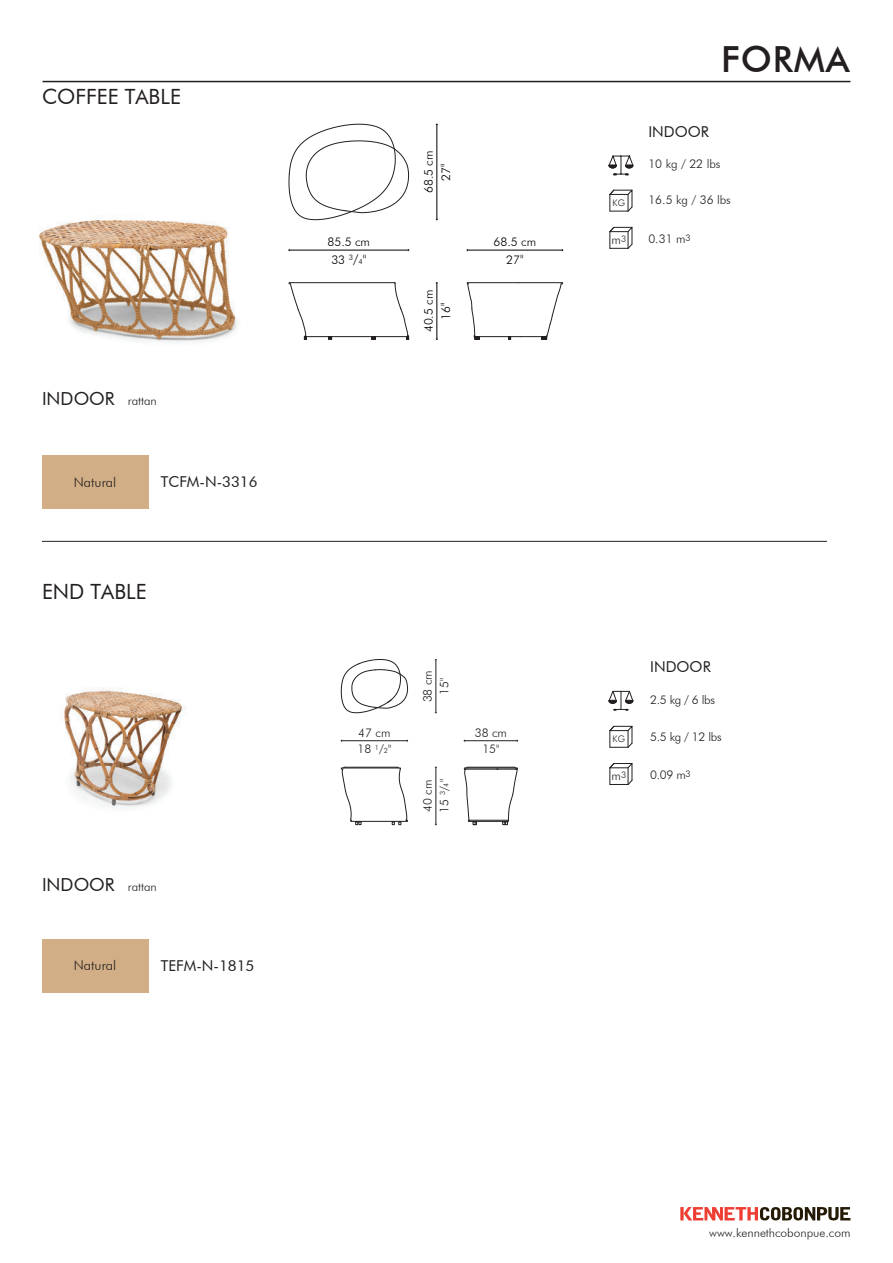
<style>
.page{position:relative;width:893px;height:1263px;background:#fff}
.page>*{position:absolute;margin:0;border:0;box-sizing:border-box;transform-origin:0 0}
.t1{font:500 36px "Futura BT";letter-spacing:.025em;color:#231f20}
.t2{font:21px "Futura BT";color:#231f20}
.t3{font:18px "Futura BT";color:#231f20}
.t4{font:15px "Futura BT";color:#231f20}
.t5{font:300 13.5px "Futura BT";color:#231f20}
.t6{font:300 12px/17px "Futura BT";color:#231f20}
.t7{font:300 12px/17.5px "Futura BT";color:#000;text-align:center}
.t8{font:300 9px "Futura BT";color:#231f20}
.s1{font-weight:300;font-size:12px}
.s2{font-size:13.2px}
.s3{font-size:7.5px}
.s4{font-size:7.2px}
.s5{font-size:9px}
</style>
<div class="page">
<hr style="left:43px;top:81px;width:807px;height:1px;background:#231f20">
<svg style="left:608px;top:155px;width:26px;height:20px"></svg>
<svg style="left:609px;top:189px;width:24px;height:23px"></svg>
<svg style="left:609px;top:226px;width:24px;height:23px"></svg>
<hr style="left:42px;top:541px;width:785px;height:1px;background:#231f20">
<svg style="left:608px;top:690px;width:26px;height:20px"></svg>
<svg style="left:609px;top:725px;width:24px;height:23px"></svg>
<svg style="left:609px;top:763px;width:24px;height:22px"></svg>
<div style="left:42px;top:939px;width:106px;height:54px;background:#d1ae85"></div>
<div style="left:42px;top:456px;width:106px;height:53px;background:#d1ae85"></div>
<svg style="left:680px;top:1207px;width:170px;height:13px"></svg>
<hr style="left:289px;top:250px;width:120px;height:1px;background:#000">
<hr style="left:467px;top:250px;width:96px;height:1px;background:#000">
<hr style="left:437px;top:124px;width:1px;height:96px;background:#000">
<hr style="left:437px;top:283px;width:1px;height:56px;background:#000">
<hr style="left:372px;top:336px;width:37px;height:1px;background:#231f20">
<hr style="left:331px;top:336px;width:41px;height:1px;background:#231f20">
<hr style="left:290px;top:282px;width:104px;height:1px;background:#231f20">
<svg style="left:289px;top:282px;width:43px;height:58px"></svg>
<svg style="left:371px;top:337px;width:5px;height:3px"></svg>
<svg style="left:394px;top:282px;width:15px;height:58px"></svg>
<hr style="left:475px;top:336px;width:34px;height:1px;background:#231f20">
<hr style="left:468px;top:282px;width:51px;height:1px;background:#231f20">
<svg style="left:467px;top:282px;width:13px;height:58px"></svg>
<svg style="left:508px;top:282px;width:55px;height:58px"></svg>
<svg style="left:289px;top:124px;width:120px;height:96px"></svg>
<hr style="left:341px;top:740px;width:67px;height:1px;background:#231f20">
<hr style="left:464px;top:740px;width:53px;height:1px;background:#231f20">
<hr style="left:436px;top:767px;width:1px;height:58px;background:#231f20">
<hr style="left:436px;top:659px;width:1px;height:54px;background:#231f20">
<div style="left:344px;top:767px;width:54px;height:1px;border:1px solid #231f20"></div>
<hr style="left:342px;top:768px;width:58px;height:1px;background:#231f20">
<svg style="left:341px;top:768px;width:20px;height:57px"></svg>
<hr style="left:351px;top:821px;width:56px;height:1px;background:#231f20">
<svg style="left:392px;top:768px;width:16px;height:57px"></svg>
<svg style="left:341px;top:659px;width:67px;height:54px"></svg>
<div style="left:467px;top:767px;width:48px;height:1px;border:1px solid #231f20"></div>
<hr style="left:465px;top:768px;width:52px;height:1px;background:#231f20">
<hr style="left:465px;top:769px;width:52px;height:1px;background:#231f20">
<hr style="left:469px;top:821px;width:39px;height:1px;background:#231f20">
<hr style="left:469px;top:820px;width:39px;height:1px;background:#231f20">
<svg style="left:464px;top:768px;width:13px;height:57px"></svg>
<svg style="left:497px;top:768px;width:21px;height:57px"></svg>
<img style="left:64px;top:688px;width:121px;height:121px">
<img style="left:39px;top:220px;width:199px;height:123px">
<h2 class="t2" style="left:42px;top:84px;width:140px">COFFEE TABLE</h2>
<h3 class="t3" style="left:42px;top:388px;width:116px">INDOOR <span class="s1">rattan</span></h3>
<p class="t5" style="left:74px;top:474px;width:44px">Natural</p>
<p class="t4" style="left:161px;top:473px;width:98px">TCFM-N-3316</p>
<h2 class="t2" style="left:42px;top:579px;width:106px">END TABLE</h2>
<h3 class="t3" style="left:42px;top:874px;width:116px">INDOOR <span class="s1">rattan</span></h3>
<p class="t5" style="left:74px;top:957px;width:44px">Natural</p>
<p class="t4" style="left:161px;top:956px;width:95px">TEFM-N-1815</p>
<p class="t7" style="left:420px;top:193px;width:44px;rotate:-90deg">68.5 cm<br>27<span class="s2">"</span></p>
<p class="t7" style="left:328px;top:233px;width:44px">85.5 cm<br>33 <sup>3</sup><span class="s2">/</span><span class="s3">4</span><span class="s2">"</span></p>
<p class="t7" style="left:494px;top:233px;width:44px">68.5 cm<br>27<span class="s2">"</span></p>
<p class="t7" style="left:420px;top:332px;width:44px;rotate:-90deg">40.5 cm<br>16<span class="s2">"</span></p>
<p class="t6" style="left:419px;top:702px;width:34px;text-align:center;rotate:-90deg">38 cm<br>15"</p>
<p class="t6" style="left:358px;top:724px;width:35px">47 cm<br>18 <sup>1</sup>/<span class="s4">2</span>"</p>
<p class="t6" style="left:475px;top:724px;width:34px;text-align:center">38 cm<br>15"</p>
<p class="t6" style="left:419px;top:813px;width:35px;rotate:-90deg">40 cm<br>15 <sup>3</sup>/<span class="s4">4</span>"</p>
<h1 class="t1" style="left:721px;top:37px;width:130px">FORMA</h1>
<p class="t4" style="left:648px;top:123px;width:62px">INDOOR</p>
<p class="t6" style="left:648px;top:156px;width:74px">10 kg / 22 lbs</p>
<p class="t8" style="left:613px;top:197px;width:14px">KG</p>
<p class="t6" style="left:648px;top:192px;width:84px">16.5 kg / 36 lbs</p>
<p class="t6" style="left:611px;top:231px;width:16px">m<span class="s5">3</span></p>
<p class="t6" style="left:648px;top:231px;width:44px">0.31 m<sup>3</sup></p>
<p class="t8" style="left:613px;top:733px;width:14px">KG</p>
<p class="t6" style="left:611px;top:767px;width:16px">m<span class="s5">3</span></p>
<p class="t4" style="left:650px;top:658px;width:62px">INDOOR</p>
<p class="t6" style="left:650px;top:692px;width:66px">2.5 kg / 6 lbs</p>
<p class="t6" style="left:650px;top:728px;width:73px">5.5 kg / 12 lbs</p>
<p class="t6" style="left:650px;top:766px;width:42px">0.09 m<sup>3</sup></p>
<p class="t6" style="left:709px;top:1224px;width:143px">www.kennethcobonpue.com</p>
</div>
